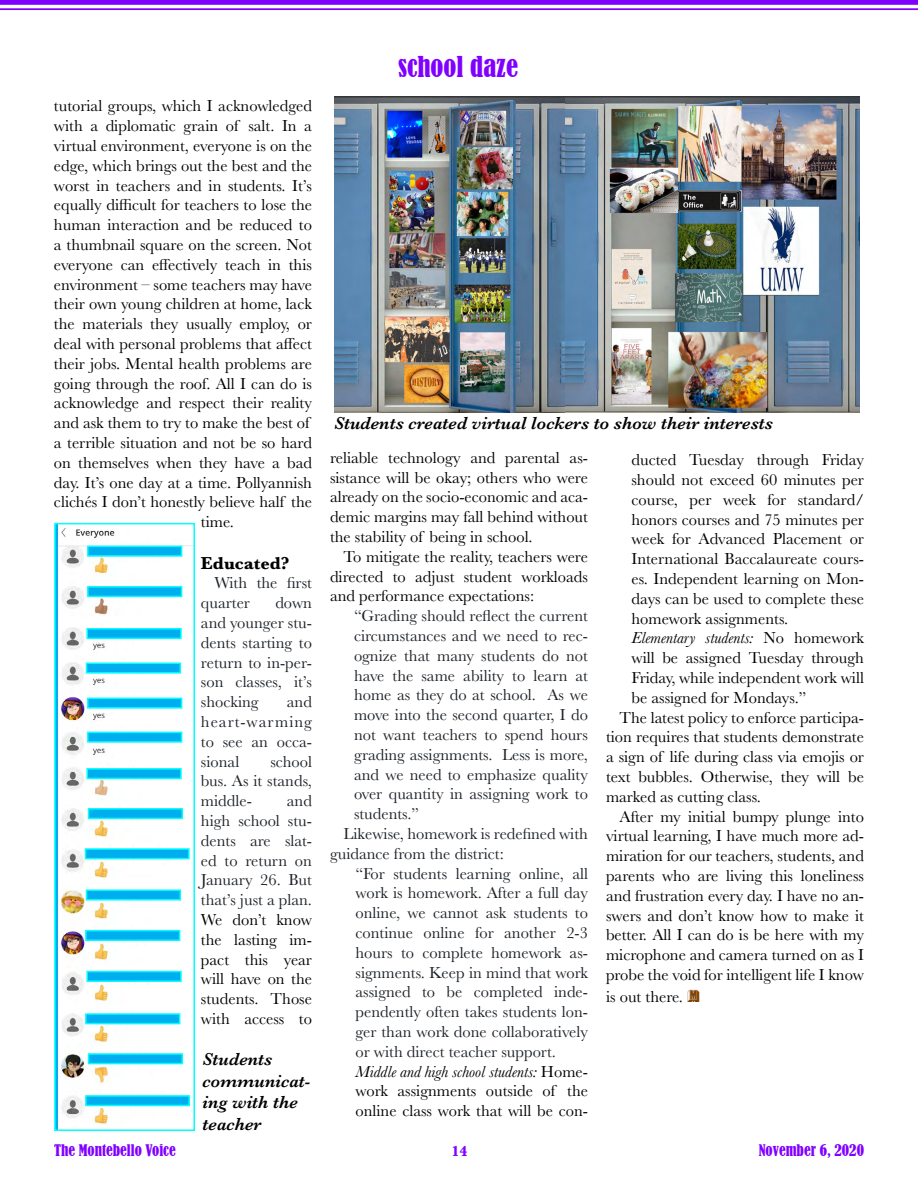
<style>
.page{position:relative;width:918px;height:1188px;background:#fff}
.page>*{position:absolute;margin:0;border:0;box-sizing:border-box;transform-origin:0 0}
.t1{font:condensed 27px "Bernard";color:#8000ff}
.t2{font:italic 600 18px/21.6px "Baskerville";color:#000}
.t3{font:700 18px "Baskerville";color:#000}
.t4{font:16.5px/19.8px "Baskerville";color:#000;text-align:justify}
.t5{font:16.5px/19.8px "Baskerville";color:#1d2228;text-align:justify}
.t6{font:italic 16.5px "Baskerville";color:#000}
.t7{font:condensed 15px "Bernard";color:#8000ff}
.t8{font:700 15px "Baskerville";color:#8000ff}
.s1{font-style:normal}
.s2{font-family:"Buxom D";font-size:18px;color:#804000}
</style>
<div class="page">
<div style="left:0;top:0;width:918px;height:5px;background:#8000ff"></div>
<hr style="left:0;top:8px;width:918px;height:2px;background:#8000ff">
<img style="left:334px;top:97px;width:526px;height:316px">
<img style="left:58px;top:528px;width:134px;height:596px">
<div style="left:54px;top:523px;width:141px;height:608px;border:2px solid #0ff"></div>
<div style="left:87px;top:546px;width:95px;height:11px;background:#00aeef;border:2px solid #0ff"></div>
<div style="left:87px;top:586px;width:95px;height:11px;background:#00aeef;border:2px solid #0ff"></div>
<div style="left:86px;top:628px;width:96px;height:11px;background:#00aeef;border:2px solid #0ff"></div>
<div style="left:86px;top:663px;width:95px;height:11px;background:#00aeef;border:2px solid #0ff"></div>
<div style="left:87px;top:698px;width:95px;height:11px;background:#00aeef;border:2px solid #0ff"></div>
<div style="left:87px;top:732px;width:95px;height:11px;background:#00aeef;border:2px solid #0ff"></div>
<div style="left:86px;top:768px;width:96px;height:11px;background:#00aeef;border:2px solid #0ff"></div>
<div style="left:88px;top:808px;width:95px;height:11px;background:#00aeef;border:2px solid #0ff"></div>
<div style="left:85px;top:848px;width:105px;height:11px;background:#00aeef;border:2px solid #0ff"></div>
<div style="left:86px;top:889px;width:95px;height:12px;background:#00aeef;border:2px solid #0ff"></div>
<div style="left:85px;top:930px;width:95px;height:11px;background:#00aeef;border:2px solid #0ff"></div>
<div style="left:86px;top:971px;width:96px;height:11px;background:#00aeef;border:2px solid #0ff"></div>
<div style="left:85px;top:1013px;width:95px;height:11px;background:#00aeef;border:2px solid #0ff"></div>
<div style="left:88px;top:1053px;width:95px;height:11px;background:#00aeef;border:2px solid #0ff"></div>
<div style="left:85px;top:1095px;width:105px;height:11px;background:#00aeef;border:2px solid #0ff"></div>
<p class="t4" style="left:54px;top:96px;width:260px">tutorial groups, which I acknowledged</p>
<p class="t4" style="left:54px;top:116px;width:259px">with a diplomatic grain of salt. In a</p>
<p class="t4" style="left:54px;top:136px;width:260px">virtual environment, everyone is on the</p>
<p class="t4" style="left:54px;top:156px;width:260px">edge, which brings out the best and the</p>
<p class="t4" style="left:54px;top:176px;width:259px">worst in teachers and in students. It’s</p>
<p class="t4" style="left:54px;top:195px;width:260px">equally difficult for teachers to lose the</p>
<p class="t4" style="left:54px;top:215px;width:260px">human interaction and be reduced to</p>
<p class="t4" style="left:54px;top:235px;width:260px">a thumbnail square on the screen. Not</p>
<p class="t4" style="left:54px;top:255px;width:259px">everyone can effectively teach in this</p>
<p class="t4" style="left:54px;top:275px;width:259px">environment – some teachers may have</p>
<p class="t4" style="left:54px;top:294px;width:259px">their own young children at home, lack</p>
<p class="t4" style="left:54px;top:314px;width:260px">the materials they usually employ, or</p>
<p class="t4" style="left:54px;top:334px;width:260px">deal with personal problems that affect</p>
<p class="t4" style="left:54px;top:354px;width:260px">their jobs. Mental health problems are</p>
<p class="t4" style="left:54px;top:374px;width:259px">going through the roof. All I can do is</p>
<p class="t4" style="left:54px;top:393px;width:260px">acknowledge and respect their reality</p>
<p class="t4" style="left:54px;top:413px;width:257px">and ask them to try to make the best of</p>
<p class="t4" style="left:54px;top:433px;width:260px">a terrible situation and not be so hard</p>
<p class="t4" style="left:54px;top:453px;width:260px">on themselves when they have a bad</p>
<p class="t4" style="left:54px;top:473px;width:259px">day. It’s one day at a time. Pollyannish</p>
<p class="t4" style="left:54px;top:492px;width:260px">clichés I don’t honestly believe half the</p>
<p class="t4" style="left:201px;top:512px;width:35px">time.</p>
<p class="t3" style="left:201px;top:550px;width:90px">Educated?</p>
<p class="t5" style="left:201px;top:573px;width:113px;text-indent:13px">With the first quarter</p>
<p class="t5" style="left:201px;top:593px;width:113px;text-indent:74px">down and younger stu&shy;dents starting to return to in-per&shy;son classes, it’s shocking</p>
<p class="t5" style="left:201px;top:692px;width:113px;text-indent:86px">and heart-warming to see an occa&shy;sional</p>
<p class="t5" style="left:201px;top:752px;width:113px;text-indent:69px">school bus. As it stands, middle-</p>
<p class="t5" style="left:201px;top:791px;width:113px;text-indent:86px">and high school stu&shy;dents are slat&shy;ed to return on January 26. But that’s just a plan.</p>
<p class="t4" style="left:201px;top:910px;width:113px">We don’t know the lasting im&shy;pact this year will have on the students. Those with access to</p>
<p class="t2" style="left:203px;top:1048px;width:109px">Students communicat&shy;ing with the teacher</p>
<h1 class="t1" style="left:398px;top:50px;width:122px">school daze</h1>
<p class="t2" style="left:334px;top:412px;width:441px">Students created virtual lockers to show their interests</p>
<p class="t4" style="left:330px;top:448px;width:260px">reliable technology and parental as&shy;sistance will be okay; others who were already on the socio-economic and aca&shy;demic margins may fall behind without the stability of being in school.</p>
<p class="t4" style="left:330px;top:547px;width:260px;text-indent:13px">To mitigate the reality, teachers were directed to adjust student workloads and performance expectations:</p>
<p class="t5" style="left:354px;top:606px;width:236px">“Grading should reflect the current</p>
<p class="t5" style="left:354px;top:626px;width:236px">circumstances and we need to rec-</p>
<p class="t5" style="left:354px;top:646px;width:236px">ognize that many students do not</p>
<p class="t5" style="left:354px;top:666px;width:236px">have the same ability to learn at</p>
<p class="t5" style="left:354px;top:685px;width:236px">home as they do at school. As we</p>
<p class="t5" style="left:354px;top:705px;width:235px">move into the second quarter, I do</p>
<p class="t5" style="left:354px;top:725px;width:235px">not want teachers to spend hours</p>
<p class="t5" style="left:354px;top:745px;width:235px">grading assignments. Less is more,</p>
<p class="t5" style="left:354px;top:765px;width:236px">and we need to emphasize quality</p>
<p class="t5" style="left:354px;top:784px;width:235px">over quantity in assigning work to</p>
<p class="t5" style="left:354px;top:804px;width:67px">students.”</p>
<p class="t5" style="left:344px;top:824px;width:246px">Likewise, homework is redefined with</p>
<p class="t5" style="left:330px;top:844px;width:175px">guidance from the district:</p>
<p class="t5" style="left:356px;top:864px;width:234px">“For students learning online, all</p>
<p class="t5" style="left:356px;top:883px;width:234px">work is homework. After a full day</p>
<p class="t5" style="left:356px;top:903px;width:234px">online, we cannot ask students to</p>
<p class="t5" style="left:356px;top:923px;width:234px">continue online for another 2-3</p>
<p class="t5" style="left:356px;top:943px;width:234px">hours to complete homework as-</p>
<p class="t5" style="left:356px;top:963px;width:234px">signments. Keep in mind that work</p>
<p class="t5" style="left:356px;top:982px;width:234px">assigned to be completed inde-</p>
<p class="t5" style="left:356px;top:1002px;width:234px">pendently often takes students lon-</p>
<p class="t5" style="left:356px;top:1022px;width:234px">ger than work done collaboratively</p>
<p class="t5" style="left:356px;top:1042px;width:202px">or with direct teacher support.</p>
<p class="t6" style="left:356px;top:1060px;width:234px">Middle and high school students: <span class="s1">Home-</span></p>
<p class="t4" style="left:356px;top:1081px;width:234px">work assignments outside of the</p>
<p class="t4" style="left:356px;top:1101px;width:234px">online class work that will be con-</p>
<p class="t4" style="left:632px;top:450px;width:234px">ducted Tuesday through Friday</p>
<p class="t4" style="left:632px;top:470px;width:234px">should not exceed 60 minutes per</p>
<p class="t4" style="left:632px;top:490px;width:234px">course, per week for standard/</p>
<p class="t4" style="left:632px;top:510px;width:234px">honors courses and 75 minutes per</p>
<p class="t4" style="left:632px;top:529px;width:234px">week for Advanced Placement or</p>
<p class="t4" style="left:632px;top:549px;width:234px">International Baccalaureate cours-</p>
<p class="t4" style="left:632px;top:569px;width:234px">es. Independent learning on Mon-</p>
<p class="t4" style="left:632px;top:589px;width:234px">days can be used to complete these</p>
<p class="t4" style="left:632px;top:609px;width:158px">homework assignments.</p>
<p class="t6" style="left:632px;top:627px;width:234px">Elementary students: <span class="s1">No homework</span></p>
<p class="t4" style="left:632px;top:648px;width:234px">will be assigned Tuesday through</p>
<p class="t4" style="left:632px;top:668px;width:234px">Friday, while independent work will</p>
<p class="t4" style="left:632px;top:688px;width:176px">be assigned for Mondays.”</p>
<p class="t4" style="left:620px;top:708px;width:246px">The latest policy to enforce participa-</p>
<p class="t4" style="left:606px;top:727px;width:260px">tion requires that students demonstrate</p>
<p class="t4" style="left:606px;top:747px;width:260px">a sign of life during class via emojis or</p>
<p class="t4" style="left:606px;top:767px;width:260px">text bubbles. Otherwise, they will be</p>
<p class="t4" style="left:606px;top:787px;width:157px">marked as cutting class.</p>
<p class="t4" style="left:620px;top:807px;width:246px">After my initial bumpy plunge into</p>
<p class="t4" style="left:606px;top:826px;width:260px">virtual learning, I have much more ad-</p>
<p class="t4" style="left:606px;top:846px;width:259px">miration for our teachers, students, and</p>
<p class="t4" style="left:606px;top:866px;width:259px">parents who are living this loneliness</p>
<p class="t4" style="left:606px;top:886px;width:260px">and frustration every day. I have no an-</p>
<p class="t4" style="left:606px;top:906px;width:260px">swers and don’t know how to make it</p>
<p class="t4" style="left:606px;top:925px;width:259px">better. All I can do is be here with my</p>
<p class="t4" style="left:606px;top:945px;width:259px">microphone and camera turned on as I</p>
<p class="t4" style="left:606px;top:965px;width:260px">probe the void for intelligent life I know</p>
<p class="t4" style="left:606px;top:987px;width:95px">is out there. <span class="s2">M</span></p>
<p class="t7" style="left:54px;top:1141px;width:123px">The Montebello Voice</p>
<p class="t8" style="left:452px;top:1140px;width:18px">14</p>
<p class="t7" style="left:759px;top:1141px;width:107px">November 6, 2020</p>
</div>
